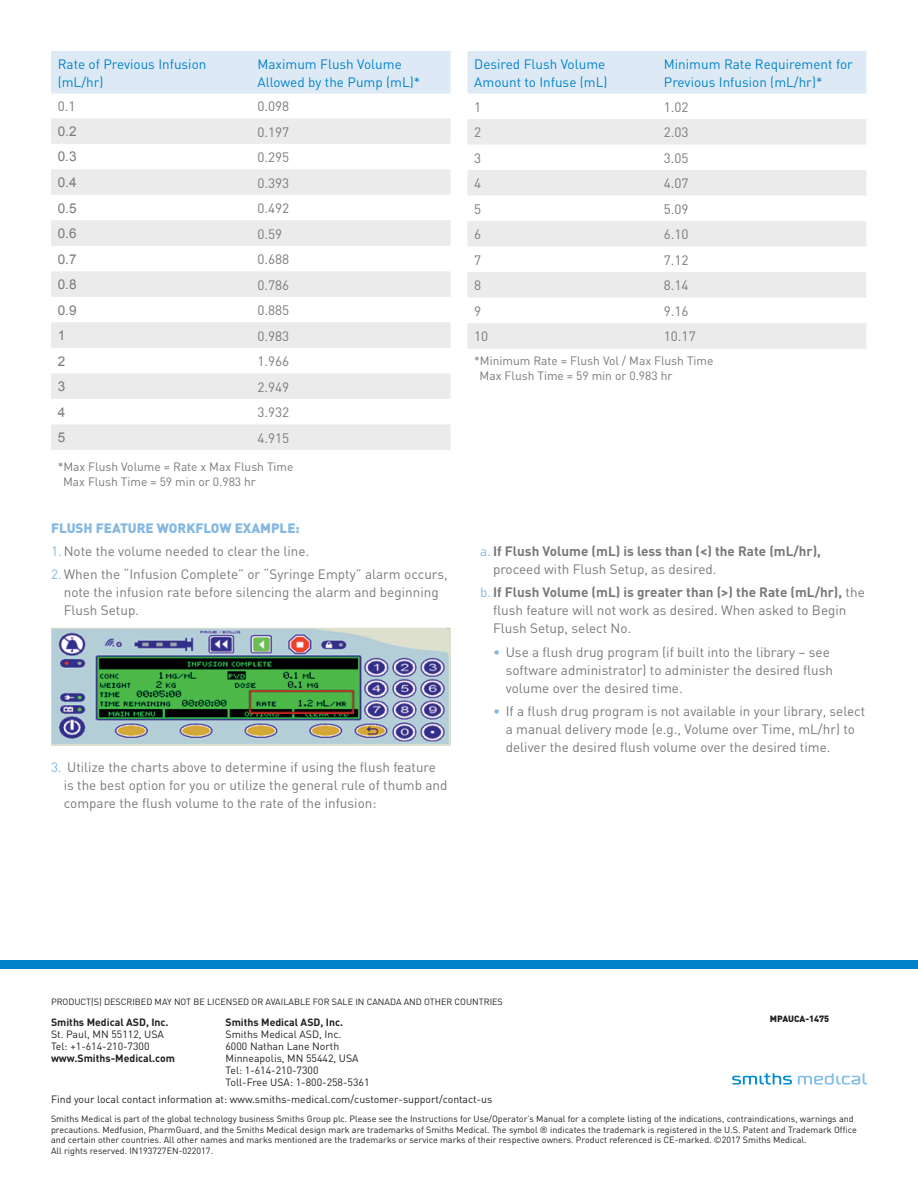
<style>
.page{position:relative;width:918px;height:1188px;background:#fff}
.page>*{position:absolute;margin:0;border:0;box-sizing:border-box;transform-origin:0 0}
.t1{font:13.5px/18px "DIN";color:#78797a}
.t2{font:13.5px/18px "DIN";color:#0082c8}
.t3{font:700 13.5px/18px "DIN";color:#78797a}
.t4{font:13.5px "Arial";color:#78797a}
.t5{font:900 13.5px "DIN";color:#84b8e2}
.t6{font:12px/15px "DIN";color:#78797a}
.t7{font:10.5px/12px "DIN";color:#231f20}
.t8{font:700 10.5px "DIN";color:#231f20}
.t9{font:9px/10.5px "DIN";color:#231f20}
.t10{font:900 9px "DIN";color:#231f20}
.s1{color:#84b8e2}
.s2{font-weight:400;color:#84b8e2}
.s3{font-weight:400}
.s4{font-weight:700}
</style>
<div class="page">
<div style="left:0;top:960px;width:918px;height:9px;background:#0082c8"></div>
<svg style="left:732px;top:1073px;width:60px;height:12px"></svg>
<svg style="left:798px;top:1073px;width:69px;height:12px"></svg>
<div style="left:51px;top:51px;width:399px;height:43px;background:#ddeaf6"></div>
<svg style="left:51px;top:118px;width:399px;height:332px;fill:#ebebeb"></svg>
<div style="left:468px;top:51px;width:398px;height:43px;background:#ddeaf6"></div>
<svg style="left:468px;top:119px;width:398px;height:230px;fill:#ebebeb"></svg>
<img style="left:51px;top:627px;width:400px;height:118px">
<p class="t2" style="left:58px;top:55px;width:150px">Rate of Previous Infusion (mL/hr)</p>
<p class="t2" style="left:258px;top:55px;width:164px">Maximum Flush Volume<br>Allowed by the Pump (mL)*</p>
<p class="t1" style="left:58px;top:97px;width:19px">0.1</p>
<p class="t1" style="left:258px;top:97px;width:33px">0.098</p>
<p class="t4" style="left:58px;top:122px;width:20px">0.2</p>
<p class="t1" style="left:258px;top:122px;width:33px">0.197</p>
<p class="t4" style="left:58px;top:148px;width:20px">0.3</p>
<p class="t1" style="left:258px;top:148px;width:33px">0.295</p>
<p class="t4" style="left:58px;top:173px;width:20px">0.4</p>
<p class="t1" style="left:258px;top:173px;width:33px">0.393</p>
<p class="t4" style="left:58px;top:199px;width:20px">0.5</p>
<p class="t1" style="left:258px;top:199px;width:33px">0.492</p>
<p class="t4" style="left:58px;top:224px;width:20px">0.6</p>
<p class="t1" style="left:258px;top:224px;width:26px">0.59</p>
<p class="t4" style="left:58px;top:250px;width:20px">0.7</p>
<p class="t1" style="left:258px;top:250px;width:33px">0.688</p>
<p class="t4" style="left:58px;top:275px;width:20px">0.8</p>
<p class="t1" style="left:258px;top:276px;width:33px">0.786</p>
<p class="t4" style="left:58px;top:301px;width:20px">0.9</p>
<p class="t1" style="left:258px;top:301px;width:33px">0.885</p>
<p class="t4" style="left:58px;top:327px;width:9px">1</p>
<p class="t1" style="left:258px;top:327px;width:33px">0.983</p>
<p class="t4" style="left:58px;top:352px;width:9px">2</p>
<p class="t1" style="left:258px;top:352px;width:33px">1.966</p>
<p class="t4" style="left:58px;top:378px;width:9px">3</p>
<p class="t1" style="left:258px;top:378px;width:33px">2.949</p>
<p class="t4" style="left:58px;top:403px;width:9px">4</p>
<p class="t1" style="left:258px;top:403px;width:33px">3.932</p>
<p class="t4" style="left:58px;top:429px;width:9px">5</p>
<p class="t1" style="left:258px;top:429px;width:33px">4.915</p>
<p class="t6" style="left:63px;top:459px;width:232px;text-indent:-5px">*Max Flush Volume = Rate x Max Flush Time<br>Max Flush Time = 59 min or 0.983 hr</p>
<p class="t5" style="left:51px;top:519px;width:250px">FLUSH FEATURE WORKFLOW EXAMPLE:</p>
<p class="t1" style="left:51px;top:542px;width:260px"><span class="s1">1.</span> Note the volume needed to clear the line.</p>
<p class="t1" style="left:64px;top:565px;width:385px;text-indent:-13px"><span class="s1">2.</span> When the “Infusion Complete” or “Syringe Empty” alarm occurs, note the infusion rate before silencing the alarm and beginning<br>Flush Setup.</p>
<p class="t1" style="left:64px;top:758px;width:385px;text-indent:-13px"><span class="s1">3.</span> Utilize the charts above to determine if using the flush feature is the best option for you or utilize the general rule of thumb and compare the flush volume to the rate of the infusion:</p>
<p class="t2" style="left:474px;top:55px;width:135px">Desired Flush Volume<br>Amount to Infuse (mL)</p>
<p class="t2" style="left:664px;top:55px;width:190px">Minimum Rate Requirement for<br>Previous Infusion (mL/hr)*</p>
<p class="t1" style="left:474px;top:98px;width:9px">1</p>
<p class="t1" style="left:664px;top:98px;width:26px">1.02</p>
<p class="t1" style="left:474px;top:123px;width:9px">2</p>
<p class="t1" style="left:664px;top:123px;width:26px">2.03</p>
<p class="t1" style="left:474px;top:149px;width:9px">3</p>
<p class="t1" style="left:664px;top:149px;width:26px">3.05</p>
<p class="t1" style="left:474px;top:174px;width:9px">4</p>
<p class="t1" style="left:664px;top:174px;width:26px">4.07</p>
<p class="t1" style="left:474px;top:200px;width:9px">5</p>
<p class="t1" style="left:664px;top:200px;width:26px">5.09</p>
<p class="t1" style="left:474px;top:225px;width:9px">6</p>
<p class="t1" style="left:664px;top:225px;width:26px">6.10</p>
<p class="t1" style="left:474px;top:251px;width:9px">7</p>
<p class="t1" style="left:664px;top:251px;width:26px">7.12</p>
<p class="t1" style="left:474px;top:276px;width:9px">8</p>
<p class="t1" style="left:664px;top:276px;width:26px">8.14</p>
<p class="t1" style="left:474px;top:302px;width:9px">9</p>
<p class="t1" style="left:664px;top:302px;width:26px">9.16</p>
<p class="t1" style="left:474px;top:327px;width:16px">10</p>
<p class="t1" style="left:664px;top:327px;width:33px">10.17</p>
<p class="t6" style="left:480px;top:353px;width:235px;text-indent:-5px">*Minimum Rate = Flush Vol / Max Flush Time<br>Max Flush Time = 59 min or 0.983 hr</p>
<p class="t3" style="left:493px;top:541px;width:330px;text-indent:-13px"><span class="s2">a.</span>If Flush Volume (mL) is less than (&lt;) the Rate (mL/hr), <span class="s3">proceed with Flush Setup, as desired.</span></p>
<p class="t1" style="left:493px;top:583px;width:373px;text-indent:-13px"><span class="s1">b.</span><span class="s4">If Flush Volume (mL) is greater than (&gt;) the Rate (mL/hr),</span> the flush feature will not work as desired. When asked to Begin<br>Flush Setup, select No.</p>
<p class="t1" style="left:506px;top:643px;width:329px;text-indent:-13px"><span class="s1">•</span> Use a flush drug program (if built into the library – see software administrator) to administer the desired flush volume over the desired time.</p>
<p class="t1" style="left:506px;top:702px;width:361px;text-indent:-13px"><span class="s1">•</span> If a flush drug program is not available in your library, select a manual delivery mode (e.g., Volume over Time, mL/hr) to deliver the desired flush volume over the desired time.</p>
<p class="t9" style="left:51px;top:997px;width:453px">PRODUCT(S) DESCRIBED MAY NOT BE LICENSED OR AVAILABLE FOR SALE IN CANADA AND OTHER COUNTRIES</p>
<p class="t8" style="left:51px;top:1015px;width:119px">Smiths Medical ASD, Inc.</p>
<p class="t7" style="left:51px;top:1028px;width:114px">St. Paul, MN 55112, USA<br>Tel: +1-614-210-7300</p>
<p class="t8" style="left:51px;top:1051px;width:125px">www.Smiths-Medical.com</p>
<p class="t7" style="left:51px;top:1094px;width:443px">Find your local contact information at: www.smiths-medical.com/customer-support/contact-us</p>
<p class="t9" style="left:51px;top:1114px;width:807px">Smiths Medical is part of the global technology business Smiths Group plc. Please see the Instructions for Use/Operator’s Manual for a complete listing of the indications, contraindications, warnings and precautions. Medfusion, PharmGuard, and the Smiths Medical design mark are trademarks of Smiths Medical. The symbol ® indicates the trademark is registered in the U.S. Patent and Trademark Office and certain other countries. All other names and marks mentioned are the trademarks or service marks of their respective owners. Product referenced is CE-marked. ©2017 Smiths Medical.<br>All rights reserved. IN193727EN-022017.</p>
<p class="t10" style="left:770px;top:1013px;width:61px">MPAUCA-1475</p>
<p class="t8" style="left:225px;top:1015px;width:119px">Smiths Medical ASD, Inc.</p>
<p class="t7" style="left:225px;top:1028px;width:146px">Smiths Medical ASD, Inc.<br>6000 Nathan Lane North<br>Minneapolis, MN 55442, USA<br>Tel: 1-614-210-7300<br>Toll-Free USA: 1-800-258-5361</p>
</div>
